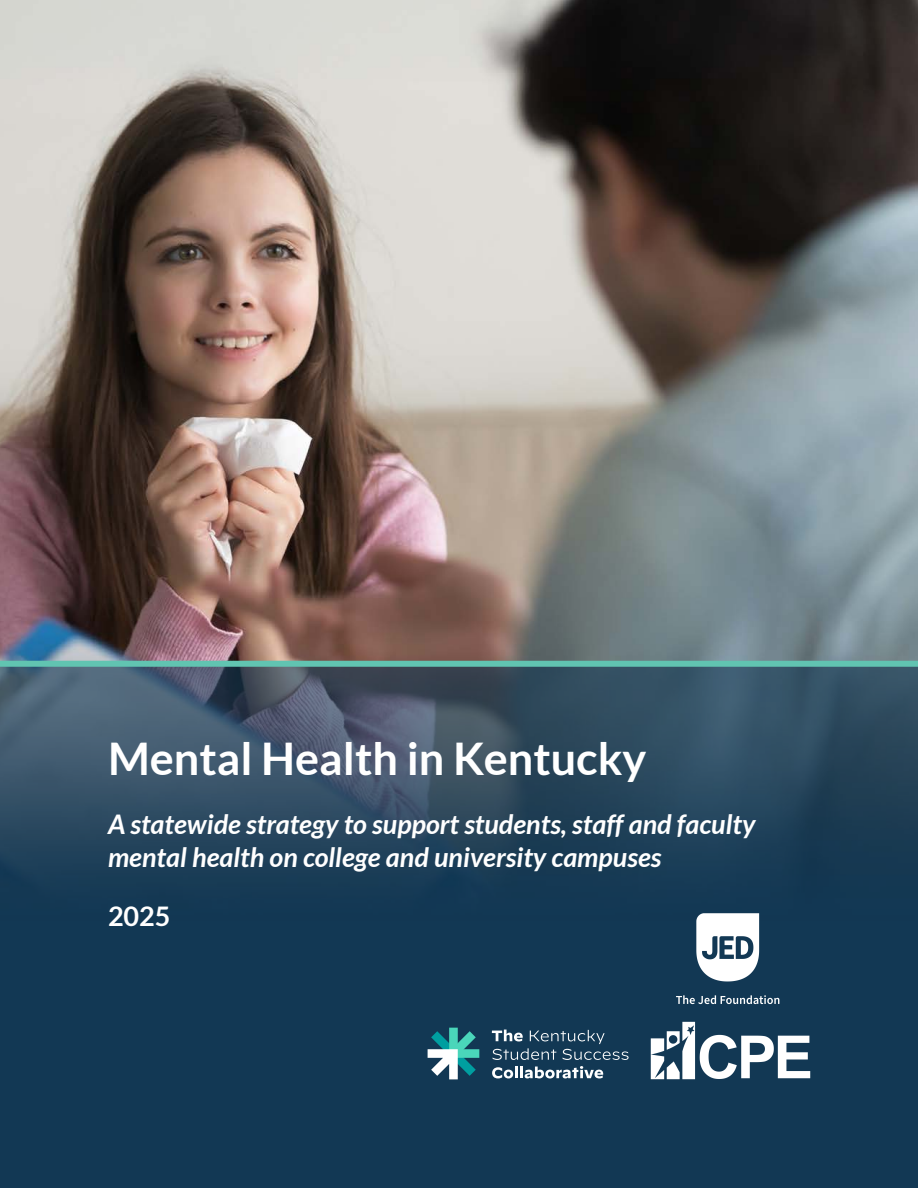
<style>
.page{position:relative;width:918px;height:1188px;background:#fff}
.page>*{position:absolute;margin:0;border:0;box-sizing:border-box;transform-origin:0 0}
.Main_Title{font:700 45px "Lato";color:#fff}
.Main_Subtitle{font:italic 700 27px/32.4px "Lato";color:#fff}
.Main_Subtitle-2{font:700 27px "Lato";color:#fff}
</style>
<div class="page">
<img style="left:0;top:0;width:918px;height:661px">
<svg style="left:0;top:667px;width:918px;height:521px;fill:#123854"></svg>
<img style="left:651px;top:1022px;width:159px;height:58px">
<svg style="left:492px;top:1030px;width:137px;height:30px"></svg>
<svg style="left:492px;top:1066px;width:111px;height:12px"></svg>
<svg style="left:428px;top:1028px;width:51px;height:51px"></svg>
<div style="left:0;top:661px;width:918px;height:6px;background:#61c4b1"></div>
<img style="left:675px;top:905px;width:107px;height:106px">
<p class="Main_Title" style="left:108px;top:733px;width:540px">Mental Health in Kentucky</p>
<p class="Main_Subtitle" style="left:108px;top:809px;width:649px">A statewide strategy to support students, staff and faculty mental health on college and university campuses</p>
<p class="Main_Subtitle-2" style="left:108px;top:901px;width:64px">2025</p>
</div>
